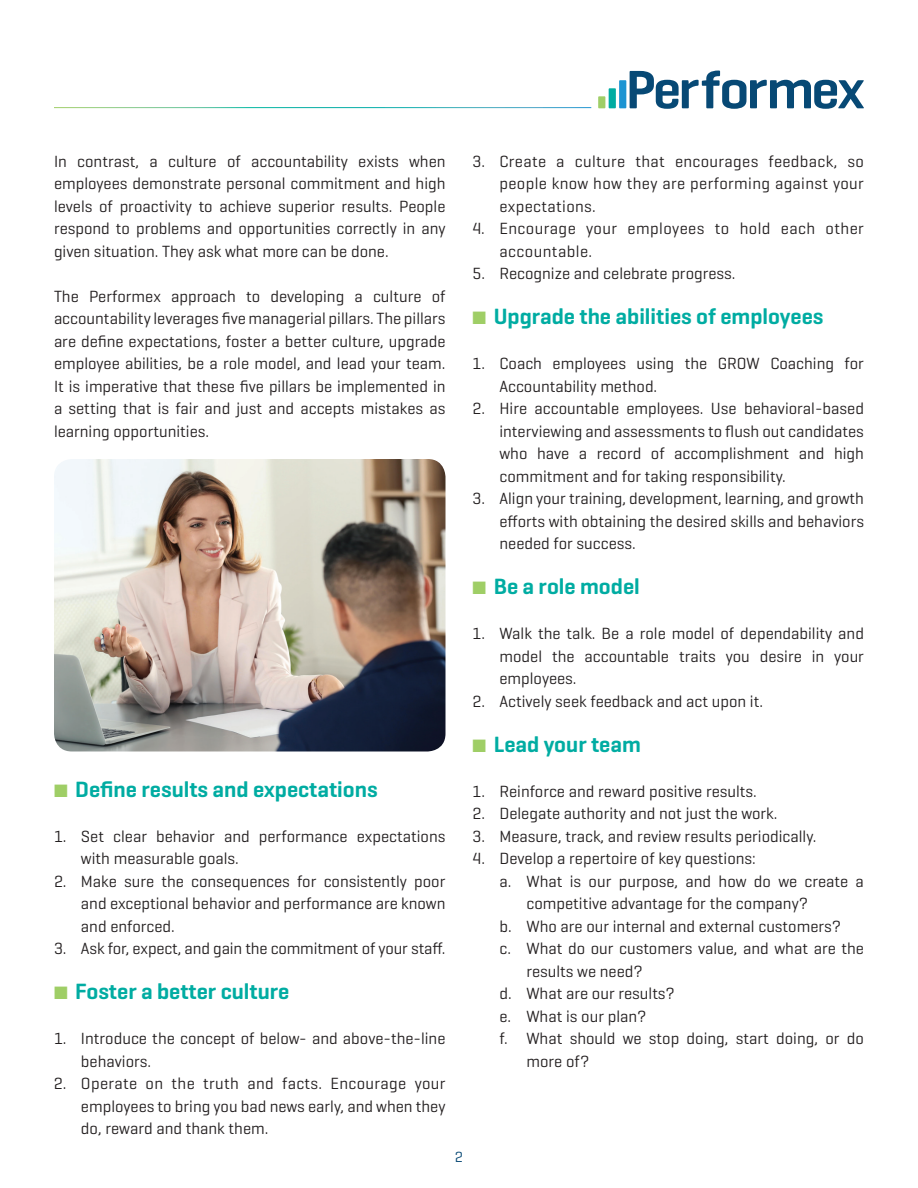
<style>
.page{position:relative;width:918px;height:1188px;background:#fff}
.page>*{position:absolute;margin:0;border:0;box-sizing:border-box;transform-origin:0 0}
.t1{font:600 22.5px "Geogrotesque";color:#00aca2}
.t2{font:16.5px/22.5px "Geogrotesque";color:#231f20;text-align:justify}
.t3{font:16.5px/22.5px "Geogrotesque";letter-spacing:.025em;color:#231f20}
.t4{font:15px "Geogrotesque";color:#074874}
.s1{color:#9fce66}
</style>
<div class="page">
<svg style="left:598px;top:71px;width:266px;height:38px"></svg>
<img style="left:54px;top:459px;width:392px;height:293px">
<p class="t2" style="left:54px;top:149px;width:393px">In contrast, a culture of accountability exists when employees demonstrate personal commitment and high levels of proactivity to achieve superior results. People respond to problems and opportunities correctly in any given situation. They ask what more can be done.</p>
<p class="t2" style="left:54px;top:284px;width:393px">The Performex approach to developing a culture of accountability leverages five managerial pillars. The pillars are define expectations, foster a better culture, upgrade employee abilities, be a role model, and lead your team.<br>It is imperative that these five pillars be implemented in a setting that is fair and just and accepts mistakes as learning opportunities.</p>
<h1 class="t1" style="left:54px;top:775px;width:325px"><span class="s1">■</span> Define results and expectations</h1>
<p class="t2" style="left:81px;top:824px;width:366px;text-indent:-27px">1. Set clear behavior and performance expectations with measurable goals.</p>
<p class="t2" style="left:81px;top:869px;width:366px;text-indent:-27px">2. Make sure the consequences for consistently poor and exceptional behavior and performance are known and enforced.</p>
<p class="t2" style="left:54px;top:937px;width:393px">3. Ask for, expect, and gain the commitment of your staff.</p>
<h1 class="t1" style="left:54px;top:977px;width:237px"><span class="s1">■</span> Foster a better culture</h1>
<p class="t2" style="left:81px;top:1027px;width:366px;text-indent:-27px">1. Introduce the concept of below- and above-the-line behaviors.</p>
<p class="t2" style="left:81px;top:1072px;width:366px;text-indent:-27px">2. Operate on the truth and facts. Encourage your employees to bring you bad news early, and when they do, reward and thank them.</p>
<p class="t4" style="left:455px;top:1147px;width:10px">2</p>
<p class="t2" style="left:499px;top:149px;width:366px;text-indent:-27px">3. Create a culture that encourages feedback, so people know how they are performing against your expectations.</p>
<p class="t3" style="left:499px;top:217px;width:366px;text-indent:-27px">4. Encourage your employees to hold each other accountable.</p>
<p class="t2" style="left:472px;top:262px;width:265px">5. Recognize and celebrate progress.</p>
<h1 class="t1" style="left:472px;top:302px;width:353px"><span class="s1">■</span> Upgrade the abilities of employees</h1>
<p class="t2" style="left:499px;top:352px;width:366px;text-indent:-27px">1. Coach employees using the GROW Coaching for<br>Accountability method.</p>
<p class="t2" style="left:499px;top:397px;width:366px;text-indent:-27px">2. Hire accountable employees. Use behavioral-based interviewing and assessments to flush out candidates who have a record of accomplishment and high commitment and for taking responsibility.</p>
<p class="t2" style="left:499px;top:487px;width:366px;text-indent:-27px">3. Align your training, development, learning, and growth efforts with obtaining the desired skills and behaviors needed for success.</p>
<h1 class="t1" style="left:472px;top:572px;width:169px"><span class="s1">■</span> Be a role model</h1>
<p class="t2" style="left:499px;top:622px;width:366px;text-indent:-27px">1. Walk the talk. Be a role model of dependability and model the accountable traits you desire in your employees.</p>
<p class="t2" style="left:472px;top:689px;width:292px">2. Actively seek feedback and act upon it.</p>
<h1 class="t1" style="left:472px;top:730px;width:170px"><span class="s1">■</span> Lead your team</h1>
<p class="t2" style="left:472px;top:779px;width:286px">1. Reinforce and reward positive results.</p>
<p class="t2" style="left:472px;top:802px;width:307px">2. Delegate authority and not just the work.</p>
<p class="t2" style="left:472px;top:824px;width:345px">3. Measure, track, and review results periodically.</p>
<p class="t2" style="left:472px;top:847px;width:285px">4. Develop a repertoire of key questions:</p>
<p class="t2" style="left:499px;top:869px;width:366px">a. What is our purpose, and how do we create a</p>
<p class="t2" style="left:526px;top:892px;width:283px">competitive advantage for the company?</p>
<p class="t2" style="left:499px;top:914px;width:343px">b. Who are our internal and external customers?</p>
<p class="t2" style="left:499px;top:937px;width:366px">c. What do our customers value, and what are the</p>
<p class="t2" style="left:526px;top:959px;width:118px">results we need?</p>
<p class="t2" style="left:499px;top:982px;width:177px">d. What are our results?</p>
<p class="t2" style="left:499px;top:1004px;width:149px">e. What is our plan?</p>
<p class="t2" style="left:499px;top:1027px;width:366px">f. What should we stop doing, start doing, or do</p>
<p class="t2" style="left:526px;top:1049px;width:64px">more of?</p>
</div>
